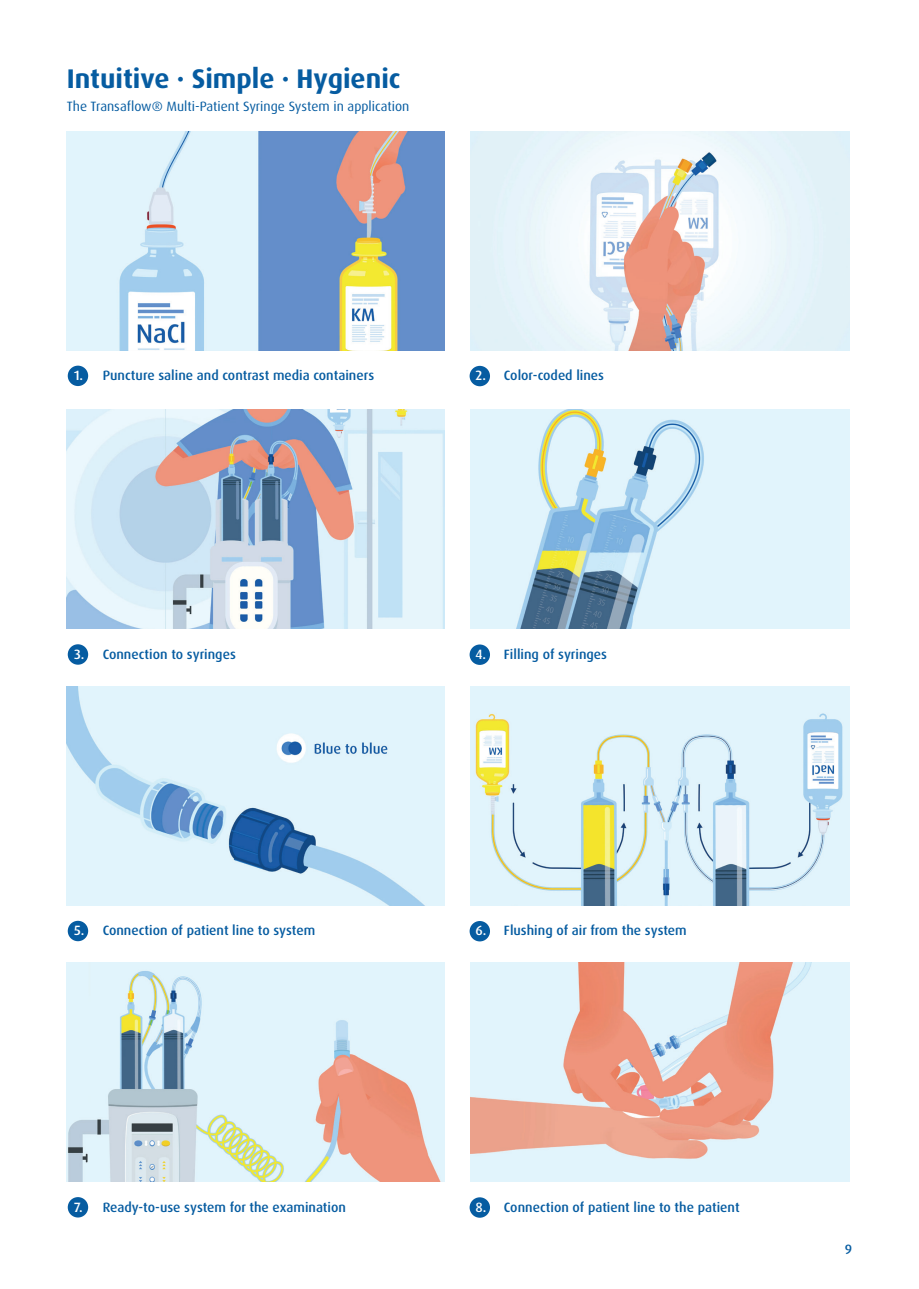
<style>
.page{position:relative;width:919px;height:1289px;background:#fff}
.page>*{position:absolute;margin:0;border:0;box-sizing:border-box;transform-origin:0 0}
.t1{font:700 27px "Dax Pro";color:#065ca1}
.t2{font:500 13.5px "Dax Pro";color:#065ca1}
.t3{font:13.5px "Dax Pro";color:#065ca1}
.s1{color:#fff}
</style>
<div class="page">
<div style="left:68px;top:1197px;width:20px;height:20px;background:#065ca1;border-radius:50%"></div>
<div style="left:469px;top:1197px;width:21px;height:20px;background:#065ca1;border-radius:50%"></div>
<div style="left:68px;top:365px;width:20px;height:21px;background:#065ca1;border-radius:50%"></div>
<div style="left:469px;top:366px;width:21px;height:20px;background:#065ca1;border-radius:50%"></div>
<div style="left:68px;top:644px;width:20px;height:20px;background:#065ca1;border-radius:50%"></div>
<div style="left:469px;top:644px;width:21px;height:21px;background:#065ca1;border-radius:50%"></div>
<div style="left:68px;top:920px;width:20px;height:21px;background:#065ca1;border-radius:50%"></div>
<div style="left:469px;top:921px;width:21px;height:20px;background:#065ca1;border-radius:50%"></div>
<img style="left:67px;top:132px;width:377px;height:218px">
<img style="left:470px;top:132px;width:379px;height:218px">
<img style="left:67px;top:686px;width:377px;height:219px">
<img style="left:470px;top:686px;width:379px;height:219px">
<img style="left:67px;top:410px;width:377px;height:218px">
<img style="left:67px;top:962px;width:377px;height:219px">
<img style="left:470px;top:962px;width:379px;height:219px">
<img style="left:470px;top:410px;width:379px;height:218px">
<h1 class="t1" style="left:67px;top:61px;width:335px">Intuitive · Simple · Hygienic</h1>
<p class="t3" style="left:67px;top:97px;width:344px">The Transaflow® Multi-Patient Syringe System in application</p>
<p class="t2" style="left:74px;top:367px;width:301px"><span class="s1">1.</span> Puncture saline and contrast media containers</p>
<p class="t2" style="left:475px;top:367px;width:130px"><span class="s1">2.</span> Color-coded lines</p>
<p class="t2" style="left:74px;top:645px;width:163px"><span class="s1">3.</span> Connection to syringes</p>
<p class="t2" style="left:475px;top:645px;width:133px"><span class="s1">4.</span> Filling of syringes</p>
<p class="t2" style="left:74px;top:921px;width:242px"><span class="s1">5.</span> Connection of patient line to system</p>
<p class="t2" style="left:475px;top:921px;width:213px"><span class="s1">6.</span> Flushing of air from the system</p>
<p class="t2" style="left:74px;top:1198px;width:273px"><span class="s1">7.</span> Ready-to-use system for the examination</p>
<p class="t2" style="left:475px;top:1198px;width:266px"><span class="s1">8.</span> Connection of patient line to the patient</p>
<p class="t2" style="left:844px;top:1240px;width:9px">9</p>
</div>
